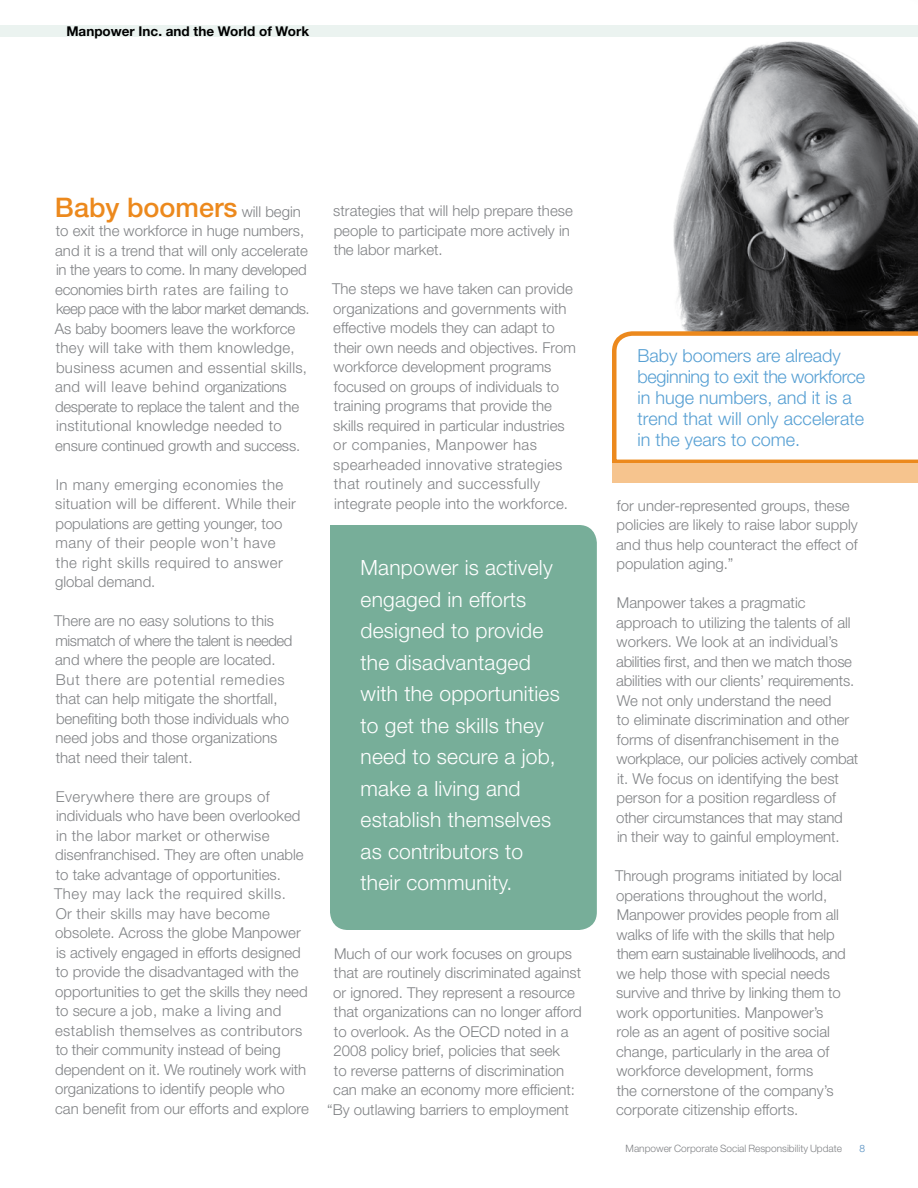
<style>
.page{position:relative;width:918px;height:1188px;background:#fff}
.page>*{position:absolute;margin:0;border:0;box-sizing:border-box;transform-origin:0 0}
.t1{font:500 27px "Helvetica Neue LT Std";color:#ec891d}
.t2{font:300 21px/31.5px "Helvetica Neue LT Std";letter-spacing:.01em;color:#fff}
.t3{font:300 18px/21px "Helvetica Neue LT Std";color:#569fd3}
.t4{font:300 15px/19.5px "Helvetica Neue LT Std";color:#808285}
.t5{font:300 15px/19.5px "Helvetica Neue LT Std";letter-spacing:.02em;color:#808285}
.t6{font:700 13.5px "Helvetica Neue LT Std";color:#000}
.t7{font:300 10.2px "Helvetica Neue LT Std";color:#808285}
.t8{font:300 10.2px "Helvetica Neue LT Std";color:#4e8abe}
.s1{font-weight:300;font-size:15px;color:#808285}
</style>
<div class="page">
<div style="left:0;top:26px;width:918px;height:11px;background:#ebf3f0"></div>
<img style="left:610px;top:25px;width:308px;height:304px">
<div style="left:330px;top:525px;width:267px;height:405px;background:#77ae99"></div>
<svg style="left:612px;top:329px;width:306px;height:134px"></svg>
<div style="left:612px;top:463px;width:306px;height:20px;background:#f6c48e"></div>
<p class="t6" style="left:66px;top:23px;width:244px">Manpower Inc. and the World of Work</p>
<h1 class="t1" style="left:55px;top:191px;width:247px">Baby boomers <span class="s1">will begin</span></h1>
<p class="t4" style="left:55px;top:221px;width:256px">to exit the workforce in huge numbers, and it is a trend that will only accelerate in the years to come. In many developed economies birth rates are failing to keep pace with the labor market demands.<br>As baby boomers leave the workforce they will take with them knowledge, business acumen and essential skills, and will leave behind organizations desperate to replace the talent and the institutional knowledge needed to ensure continued growth and success.</p>
<p class="t5" style="left:55px;top:474px;width:242px">In many emerging economies the situation will be different. While their populations are getting younger, too many of their people won’t have the right skills required to answer global demand.</p>
<p class="t4" style="left:54px;top:611px;width:240px">There are no easy solutions to this mismatch of where the talent is needed and where the people are located.<br>But there are potential remedies that can help mitigate the shortfall, benefiting both those individuals who need jobs and those organizations that need their talent.</p>
<p class="t4" style="left:54px;top:786px;width:256px">Everywhere there are groups of individuals who have been overlooked in the labor market or otherwise disenfranchised. They are often unable to take advantage of opportunities.<br>They may lack the required skills.<br>Or their skills may have become obsolete. Across the globe Manpower is actively engaged in efforts designed to provide the disadvantaged with the opportunities to get the skills they need to secure a job, make a living and establish themselves as contributors to their community instead of being dependent on it. We routinely work with organizations to identify people who can benefit from our efforts and explore</p>
<p class="t4" style="left:333px;top:201px;width:241px">strategies that will help prepare these people to participate more actively in the labor market.</p>
<p class="t4" style="left:332px;top:279px;width:245px">The steps we have taken can provide organizations and governments with effective models they can adapt to their own needs and objectives. From workforce development programs focused on groups of individuals to training programs that provide the skills required in particular industries or companies, Manpower has spearheaded innovative strategies that routinely and successfully integrate people into the workforce.</p>
<h2 class="t2" style="left:361px;top:552px;width:201px">Manpower is actively engaged in efforts designed to provide the disadvantaged with the opportunities to get the skills they need to secure a job, make a living and establish themselves as contributors to their community.</h2>
<p class="t4" style="left:334px;top:943px;width:240px">Much of our work focuses on groups</p>
<p class="t4" style="left:334px;top:963px;width:249px">that are routinely discriminated against</p>
<p class="t4" style="left:333px;top:982px;width:243px">or ignored. They represent a resource</p>
<p class="t4" style="left:334px;top:1002px;width:249px">that organizations can no longer afford</p>
<p class="t4" style="left:334px;top:1021px;width:236px">to overlook. As the OECD noted in a</p>
<p class="t4" style="left:334px;top:1041px;width:228px">2008 policy brief, policies that seek</p>
<p class="t4" style="left:334px;top:1060px;width:232px">to reverse patterns of discrimination</p>
<p class="t4" style="left:333px;top:1080px;width:243px">can make an economy more efficient:</p>
<p class="t4" style="left:327px;top:1099px;width:243px">“By outlawing barriers to employment</p>
<p class="t3" style="left:638px;top:345px;width:229px">Baby boomers are already beginning to exit the workforce in huge numbers, and it is a trend that will only accelerate in the years to come.</p>
<p class="t4" style="left:616px;top:495px;width:243px">for under-represented groups, these policies are likely to raise labor supply and thus help counteract the effect of population aging.”</p>
<p class="t4" style="left:616px;top:593px;width:244px">Manpower takes a pragmatic approach to utilizing the talents of all workers. We look at an individual’s abilities first, and then we match those abilities with our clients’ requirements.<br>We not only understand the need<br>to eliminate discrimination and other forms of disenfranchisement in the workplace, our policies actively combat it. We focus on identifying the best person for a position regardless of other circumstances that may stand<br>in their way to gainful employment.</p>
<p class="t4" style="left:615px;top:866px;width:232px">Through programs initiated by local operations throughout the world, Manpower provides people from all walks of life with the skills that help them earn sustainable livelihoods, and we help those with special needs survive and thrive by linking them to work opportunities. Manpower’s role as an agent of positive social change, particularly in the area of workforce development, forms<br>the cornerstone of the company’s corporate citizenship efforts.</p>
<p class="t7" style="left:626px;top:1142px;width:218px">Manpower Corporate Social Responsibility Update</p>
<p class="t8" style="left:859px;top:1142px;width:7px">8</p>
</div>
